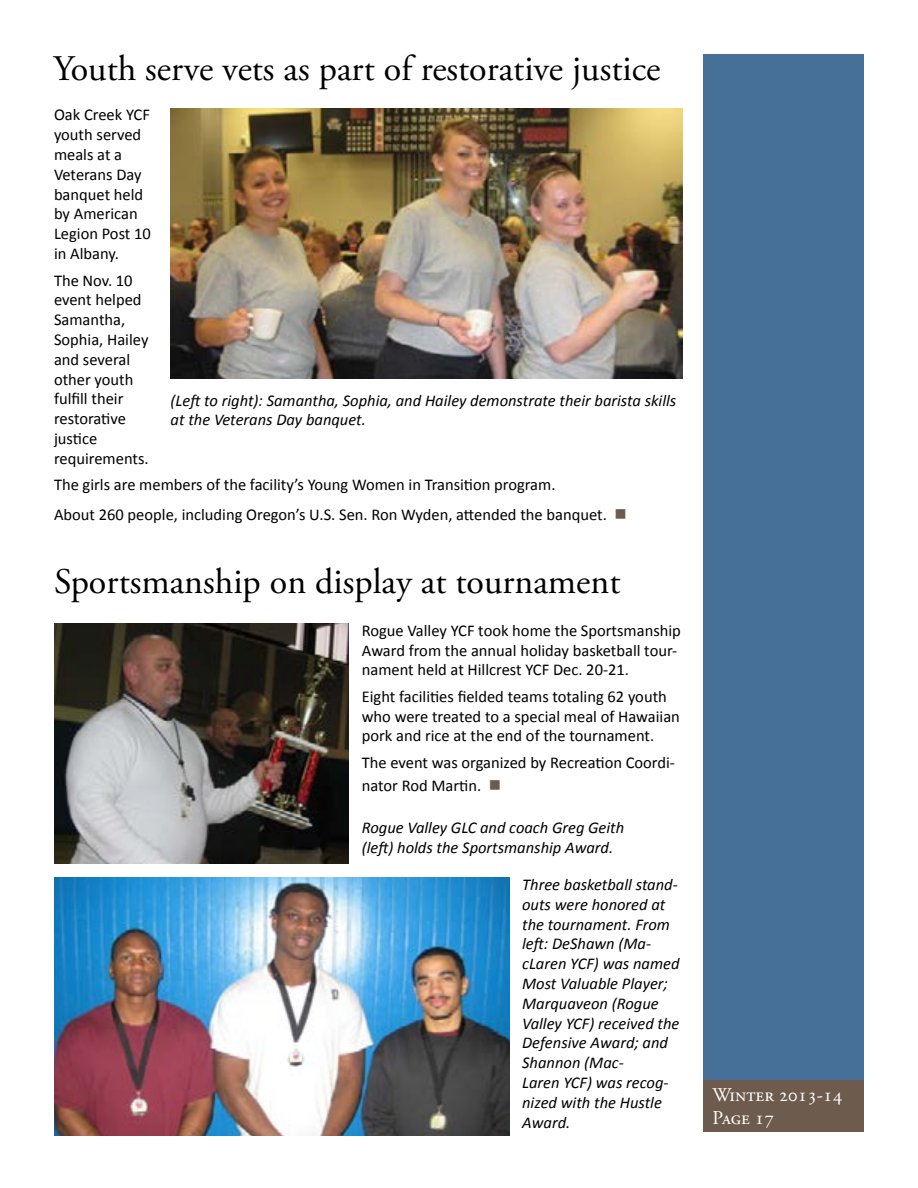
<style>
.page{position:relative;width:918px;height:1188px;background:#fff}
.page>*{position:absolute;margin:0;border:0;box-sizing:border-box;transform-origin:0 0}
.t1{font:36px "Adobe Garamond Pro";letter-spacing:-.005em;color:#000}
.t2{font:19.5px/22.5px "Adobe Garamond Pro";color:#fff}
.t3{font:16.5px/19.8px "Calibri";color:#000}
.t4{font:italic 16.5px/19.8px "Calibri";color:#000}
.s1{color:#6d5c4d}
</style>
<div class="page">
<div style="left:704px;top:54px;width:160px;height:1026px;background:#467097"></div>
<div style="left:704px;top:1080px;width:160px;height:52px;background:#6d5c4d"></div>
<img style="left:54px;top:623px;width:295px;height:241px">
<img style="left:54px;top:878px;width:455px;height:258px">
<img style="left:171px;top:109px;width:512px;height:269px">
<h1 class="t1" style="left:53px;top:47px;width:608px">Youth serve vets as part of restorative justice</h1>
<p class="t3" style="left:54px;top:105px;width:98px">Oak Creek YCF youth served meals at a<br>Veterans Day banquet held by American<br>Legion Post 10 in Albany.</p>
<p class="t3" style="left:54px;top:270px;width:96px">The Nov. 10 event helped<br>Samantha,<br>Sophia, Hailey and several other youth fulfill their restorative justice requirements.</p>
<p class="t3" style="left:54px;top:470px;width:574px;line-height:29.2px">The girls are members of the facility’s Young Women in Transition program.<br>About 260 people, including Oregon’s U.S. Sen. Ron Wyden, attended the banquet. <span class="s1">■</span></p>
<p class="t4" style="left:171px;top:390px;width:507px">(Left to right): Samantha, Sophia, and Hailey demonstrate their barista skills at the Veterans Day banquet.</p>
<h1 class="t1" style="left:54px;top:560px;width:568px">Sportsmanship on display at tournament</h1>
<p class="t3" style="left:362px;top:620px;width:321px">Rogue Valley YCF took home the Sportsmanship<br>Award from the annual holiday basketball tour&shy;nament held at Hillcrest YCF Dec. 20-21.</p>
<p class="t3" style="left:362px;top:687px;width:320px">Eight facilities fielded teams totaling 62 youth who were treated to a special meal of Hawaiian pork and rice at the end of the tournament.</p>
<p class="t3" style="left:362px;top:751px;width:315px;line-height:22.5px">The event was organized by Recreation Coordi&shy;nator Rod Martin. <span class="s1">■</span></p>
<p class="t4" style="left:362px;top:817px;width:264px">Rogue Valley GLC and coach Greg Geith (left) holds the Sportsmanship Award.</p>
<p class="t4" style="left:522px;top:874px;width:159px">Three basketball stand&shy;outs were honored at the tournament. From left: DeShawn (Ma&shy;cLaren YCF) was named<br>Most Valuable Player;<br>Marquaveon (Rogue<br>Valley YCF) received the<br>Defensive Award; and<br>Shannon (Mac-<br>Laren YCF) was recog&shy;nized with the Hustle<br>Award.</p>
<p class="t2" style="left:712px;top:1085px;width:131px">Winter 2013-14<br>Page 17</p>
</div>
